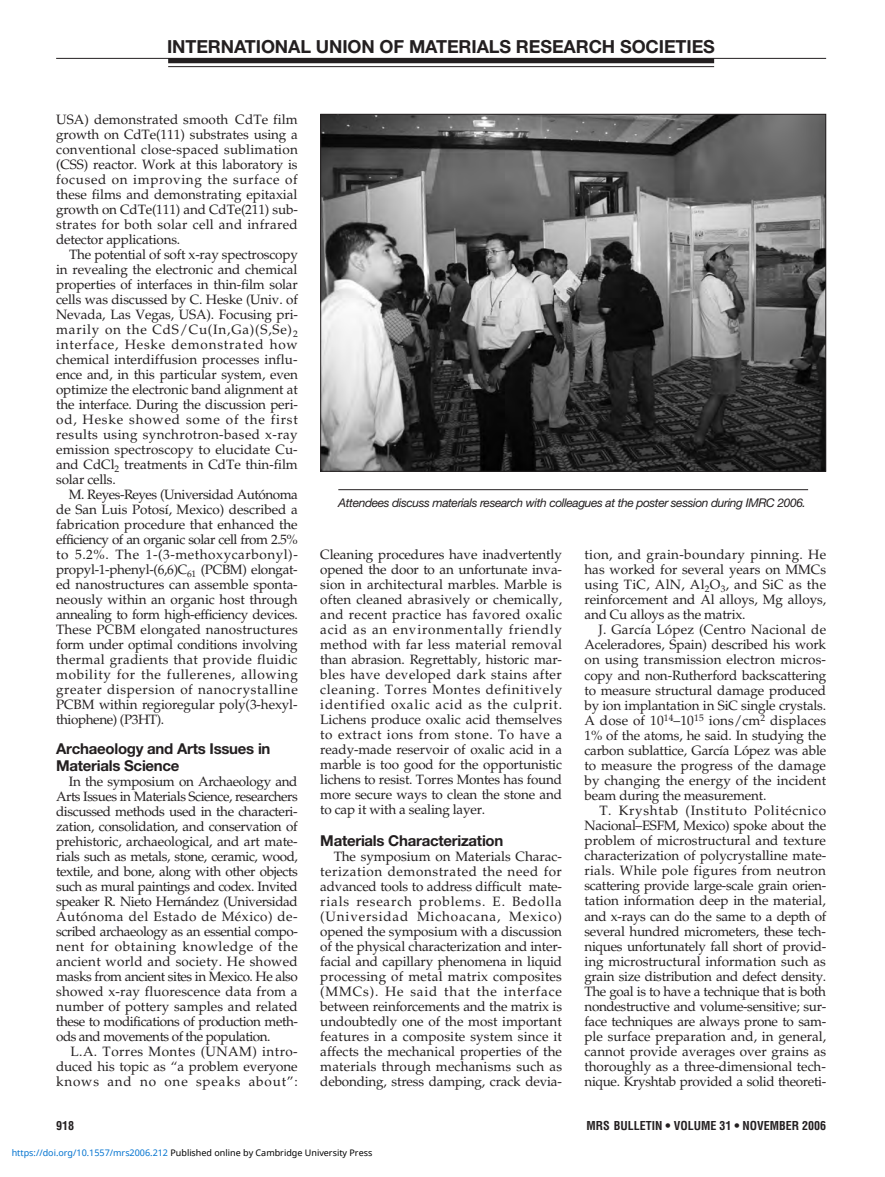
<style>
.page{position:relative;width:885px;height:1177px;background:#fff}
.page>*{position:absolute;margin:0;border:0;box-sizing:border-box;transform-origin:0 0}
.t1{font:700 18px "Helvetica Neue LT Std";letter-spacing:-.005em;color:#231f20}
.t2{font:700 15px/16.5px "Helvetica Neue LT Std";letter-spacing:-.015em;color:#231f20}
.t3{font:13.5px/15px "Palatino LT Std";letter-spacing:-.015em;color:#231f20;text-align:justify}
.t4{font:italic 12px "Helvetica Neue LT Std";letter-spacing:-.035em;color:#231f20}
.t5{font:700 condensed 12px "Helvetica LT Std";color:#231f20}
.t6{font:9px "Noto Sans";color:#000}
.s1{color:#0172cf}
</style>
<div class="page">
<svg style="left:56px;top:57px;width:771px;height:434px"></svg>
<h1 class="t1" style="left:167px;top:40px;width:549px">INTERNATIONAL UNION OF MATERIALS RESEARCH SOCIETIES</h1>
<p class="t3" style="left:56px;top:113px;width:243px">USA) demonstrated smooth CdTe film growth on CdTe(111) substrates using a conventional close-spaced sublimation (CSS) reactor. Work at this laboratory is focused on improving the surface of these films and demonstrating epitaxial growth on CdTe(111) and CdTe(211) sub&shy;strates for both solar cell and infrared detector applications.</p>
<p class="t3" style="left:56px;top:248px;width:243px;text-indent:13px">The potential of soft x-ray spectroscopy in revealing the electronic and chemical properties of interfaces in thin-film solar cells was discussed by C. Heske (Univ. of Nevada, Las Vegas, USA). Focusing pri&shy;marily on the CdS/Cu(In,Ga)(S,Se)<sub>2 </sub>interface, Heske demonstrated how chemical interdiffusion processes influ&shy;ence and, in this particular system, even optimize the electronic band alignment at the interface. During the discussion peri&shy;od, Heske showed some of the first results using synchrotron-based x-ray emission spectroscopy to elucidate Cu&shy;and CdCl<sub>2</sub> treatments in CdTe thin-film solar cells.</p>
<p class="t3" style="left:56px;top:488px;width:243px;text-indent:13px">M. Reyes-Reyes (Universidad Autónoma de San Luis Potosí, Mexico) described a fabrication procedure that enhanced the efficiency of an organic solar cell from 2.5% to 5.2%. The 1-(3-methoxycarbonyl)- propyl-1-phenyl-(6,6)C<sub>61</sub> (PCBM) elongat&shy;ed nanostructures can assemble sponta&shy;neously within an organic host through annealing to form high-efficiency devices.<br>These PCBM elongated nanostructures form under optimal conditions involving thermal gradients that provide fluidic mobility for the fullerenes, allowing greater dispersion of nanocrystalline PCBM within regioregular poly(3-hexyl&shy;thiophene) (P3HT).</p>
<p class="t2" style="left:56px;top:741px;width:216px">Archaeology and Arts Issues in<br>Materials Science</p>
<p class="t3" style="left:56px;top:775px;width:243px;text-indent:13px">In the symposium on Archaeology and Arts Issues in Materials Science, researchers discussed methods used in the characteri&shy;zation, consolidation, and conservation of prehistoric, archaeological, and art mate&shy;rials such as metals, stone, ceramic, wood, textile, and bone, along with other objects such as mural paintings and codex. Invited speaker R. Nieto Hernández (Universidad Autónoma del Estado de México) de&shy;scribed archaeology as an essential compo&shy;nent for obtaining knowledge of the ancient world and society. He showed masks from ancient sites in Mexico. He also showed x-ray fluorescence data from a number of pottery samples and related these to modifications of production meth&shy;ods and movements of the population.</p>
<p class="t3" style="left:56px;top:1045px;width:243px;text-indent:14px">L.A. Torres Montes (UNAM) intro&shy;duced his topic as “a problem everyone knows and no one speaks about”:</p>
<p class="t4" style="left:338px;top:498px;width:469px">Attendees discuss materials research with colleagues at the poster session during IMRC 2006.</p>
<p class="t3" style="left:320px;top:548px;width:243px">Cleaning procedures have inadvertently opened the door to an unfortunate inva&shy;sion in architectural marbles. Marble is often cleaned abrasively or chemically, and recent practice has favored oxalic acid as an environmentally friendly method with far less material removal than abrasion. Regrettably, historic mar&shy;bles have developed dark stains after cleaning. Torres Montes definitively identified oxalic acid as the culprit.<br>Lichens produce oxalic acid themselves to extract ions from stone. To have a ready-made reservoir of oxalic acid in a marble is too good for the opportunistic lichens to resist. Torres Montes has found more secure ways to clean the stone and to cap it with a sealing layer.</p>
<p class="t2" style="left:320px;top:833px;width:185px">Materials Characterization</p>
<p class="t3" style="left:320px;top:850px;width:243px;text-indent:13px">The symposium on Materials Charac&shy;terization demonstrated the need for advanced tools to address difficult mate&shy;rials research problems. E. Bedolla (Universidad Michoacana, Mexico) opened the symposium with a discussion of the physical characterization and inter&shy;facial and capillary phenomena in liquid processing of metal matrix composites (MMCs). He said that the interface between reinforcements and the matrix is undoubtedly one of the most important features in a composite system since it affects the mechanical properties of the materials through mechanisms such as debonding, stress damping, crack devia-</p>
<p class="t3" style="left:584px;top:548px;width:243px">tion, and grain-boundary pinning. He has worked for several years on MMCs using TiC, AlN, Al<sub>2</sub>O<sub>3</sub>, and SiC as the reinforcement and Al alloys, Mg alloys, and Cu alloys as the matrix.</p>
<p class="t3" style="left:584px;top:623px;width:243px;text-indent:14px">J. García López (Centro Nacional de Aceleradores, Spain) described his work on using transmission electron micros&shy;copy and non-Rutherford backscattering to measure structural damage produced by ion implantation in SiC single crystals.<br>A dose of 10<sup>14</sup>–10<sup>15</sup> ions/cm<sup>2</sup> displaces 1% of the atoms, he said. In studying the carbon sublattice, García López was able to measure the progress of the damage by changing the energy of the incident beam during the measurement.</p>
<p class="t3" style="left:584px;top:804px;width:243px;text-indent:15px">T. Kryshtab (Instituto Politécnico Nacional–ESFM, Mexico) spoke about the problem of microstructural and texture characterization of polycrystalline mate&shy;rials. While pole figures from neutron scattering provide large-scale grain orien&shy;tation information deep in the material, and x-rays can do the same to a depth of several hundred micrometers, these tech&shy;niques unfortunately fall short of provid&shy;ing microstructural information such as grain size distribution and defect density.<br>The goal is to have a technique that is both nondestructive and volume-sensitive; sur&shy;face techniques are always prone to sam&shy;ple surface preparation and, in general, cannot provide averages over grains as thoroughly as a three-dimensional tech&shy;nique. Kryshtab provided a solid theoreti-</p>
<p class="t5" style="left:56px;top:1120px;width:19px">918</p>
<p class="t5" style="left:586px;top:1120px;width:241px">MRS BULLETIN • VOLUME 31 • NOVEMBER 2006</p>
<p class="t6" style="left:12px;top:1145px;width:362px"><span class="s1">https://doi.org/10.1557/mrs2006.212</span> Published online by Cambridge University Press</p>
</div>
